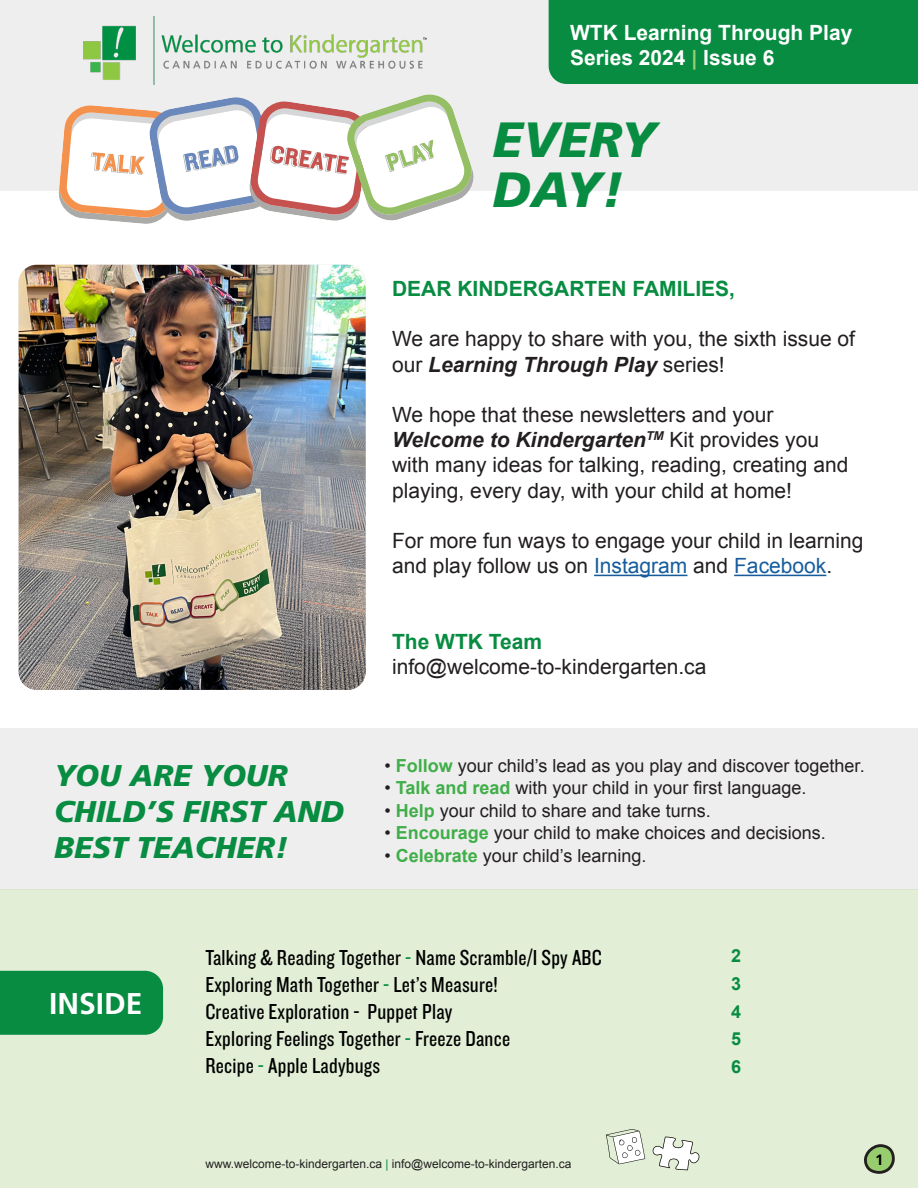
<style>
.page{position:relative;width:918px;height:1188px;background:#fff}
.page>*{position:absolute;margin:0;border:0;box-sizing:border-box;transform-origin:0 0}
.t1{font:italic 900 49.5px/49.5px "Frutiger LT Std";color:#078c41}
.t2{font:italic 900 30px "Frutiger LT Std";color:#078c41}
.t3{font:700 30px "Frutiger LT Std";color:#fff}
.t4{font:22.5px "Knockout 29 Junior Ltweight";letter-spacing:.01em;color:#000}
.t5{font:21px/25.2px "Arial";color:#231f20}
.t6{font:700 21px/25.2px "Arial";color:#fff}
.t7{font:700 21px "Arial";color:#078c41}
.t8{font:18px "Arial";color:#231f20}
.t9{font:700 18px "Arial";color:#078c41}
.t10{font:700 15px "Frutiger LT Std";color:#000}
.t11{font:12px "Arial";color:#231f20}
.s1{color:#97cd6e}
.s2{font-weight:700;font-style:italic}
.s3{color:#175d9e}
.s4{font-weight:700;color:#40ae49}
.s5{color:#078c41}
</style>
<div class="page">
<div style="left:0;top:1134px;width:918px;height:54px;background:#e2efd6"></div>
<div style="left:0;top:0;width:918px;height:190px;background:#efeeee"></div>
<div style="left:549px;top:0;width:369px;height:84px;background:#078c41"></div>
<img style="left:84px;top:17px;width:343px;height:68px">
<svg style="left:57px;top:94px;width:423px;height:130px"></svg>
<div style="left:0;top:890px;width:918px;height:244px;background:#e2efd6"></div>
<div style="left:0;top:971px;width:163px;height:64px;background:#078c41"></div>
<hr style="left:594px;top:575px;width:93px;height:1px;background:#175d9e">
<hr style="left:734px;top:575px;width:92px;height:1px;background:#175d9e">
<div style="left:0;top:728px;width:918px;height:162px;background:#efeeee"></div>
<img style="left:19px;top:265px;width:347px;height:425px">
<svg style="left:864px;top:1144px;width:31px;height:30px"></svg>
<svg style="left:652px;top:1137px;width:47px;height:33px"></svg>
<svg style="left:606px;top:1129px;width:39px;height:35px"></svg>
<p class="t2" style="left:54px;top:757px;width:235px">YOU ARE YOUR</p>
<p class="t2" style="left:54px;top:793px;width:292px">CHILD’S FIRST AND</p>
<p class="t2" style="left:54px;top:829px;width:236px">BEST TEACHER!</p>
<p class="t6" style="left:570px;top:21px;width:284px">WTK Learning Through Play<br>Series 2024 <span class="s1">|</span> Issue 6</p>
<p class="t1" style="left:493px;top:115px;width:165px">EVERY<br>DAY!</p>
<p class="t7" style="left:392px;top:275px;width:345px">DEAR KINDERGARTEN FAMILIES,</p>
<p class="t5" style="left:392px;top:327px;width:465px">We are happy to share with you, the sixth issue of our <span class="s2">Learning Through Play</span> series!</p>
<p class="t5" style="left:392px;top:402px;width:458px">We hope that these newsletters and your <span class="s2">Welcome to Kindergarten</span><sup>TM</sup> Kit provides you with many ideas for talking, reading, creating and playing, every day, with your child at home!</p>
<p class="t5" style="left:392px;top:528px;width:473px">For more fun ways to engage your child in learning and play follow us on <span class="s3">Instagram</span> and <span class="s3">Facebook</span>.</p>
<p class="t7" style="left:392px;top:628px;width:152px">The WTK Team</p>
<p class="t5" style="left:392px;top:654px;width:316px">info@welcome-to-kindergarten.ca</p>
<p class="t8" style="left:384px;top:754px;width:482px">• <span class="s4">Follow</span> your child’s lead as you play and discover together.</p>
<p class="t8" style="left:384px;top:776px;width:424px">• <span class="s4">Talk and read</span> with your child in your first language.</p>
<p class="t8" style="left:384px;top:799px;width:328px">• <span class="s4">Help</span> your child to share and take turns.</p>
<p class="t8" style="left:384px;top:821px;width:443px">• <span class="s4">Encourage</span> your child to make choices and decisions.</p>
<p class="t8" style="left:384px;top:844px;width:264px">• <span class="s4">Celebrate</span> your child’s learning.</p>
<p class="t3" style="left:49px;top:986px;width:95px">INSIDE</p>
<p class="t4" style="left:205px;top:943px;width:398px">Talking &amp; Reading Together <span class="s5">-</span> Name Scramble/I Spy ABC</p>
<p class="t4" style="left:205px;top:970px;width:294px">Exploring Math Together <span class="s5">-</span> Let’s Measure!</p>
<p class="t4" style="left:205px;top:997px;width:249px">Creative Exploration - Puppet Play</p>
<p class="t4" style="left:205px;top:1024px;width:306px">Exploring Feelings Together <span class="s5">-</span> Freeze Dance</p>
<p class="t4" style="left:205px;top:1051px;width:176px">Recipe <span class="s5">-</span> Apple Ladybugs</p>
<p class="t11" style="left:205px;top:1156px;width:368px">www.welcome-to-kindergarten.ca <span class="s5">|</span> info@welcome-to-kindergarten.ca</p>
<p class="t9" style="left:731px;top:944px;width:12px">2</p>
<p class="t9" style="left:731px;top:972px;width:12px">3</p>
<p class="t9" style="left:731px;top:999px;width:12px">4</p>
<p class="t9" style="left:731px;top:1027px;width:12px">5</p>
<p class="t9" style="left:731px;top:1055px;width:12px">6</p>
<p class="t10" style="left:875px;top:1151px;width:10px">1</p>
</div>
